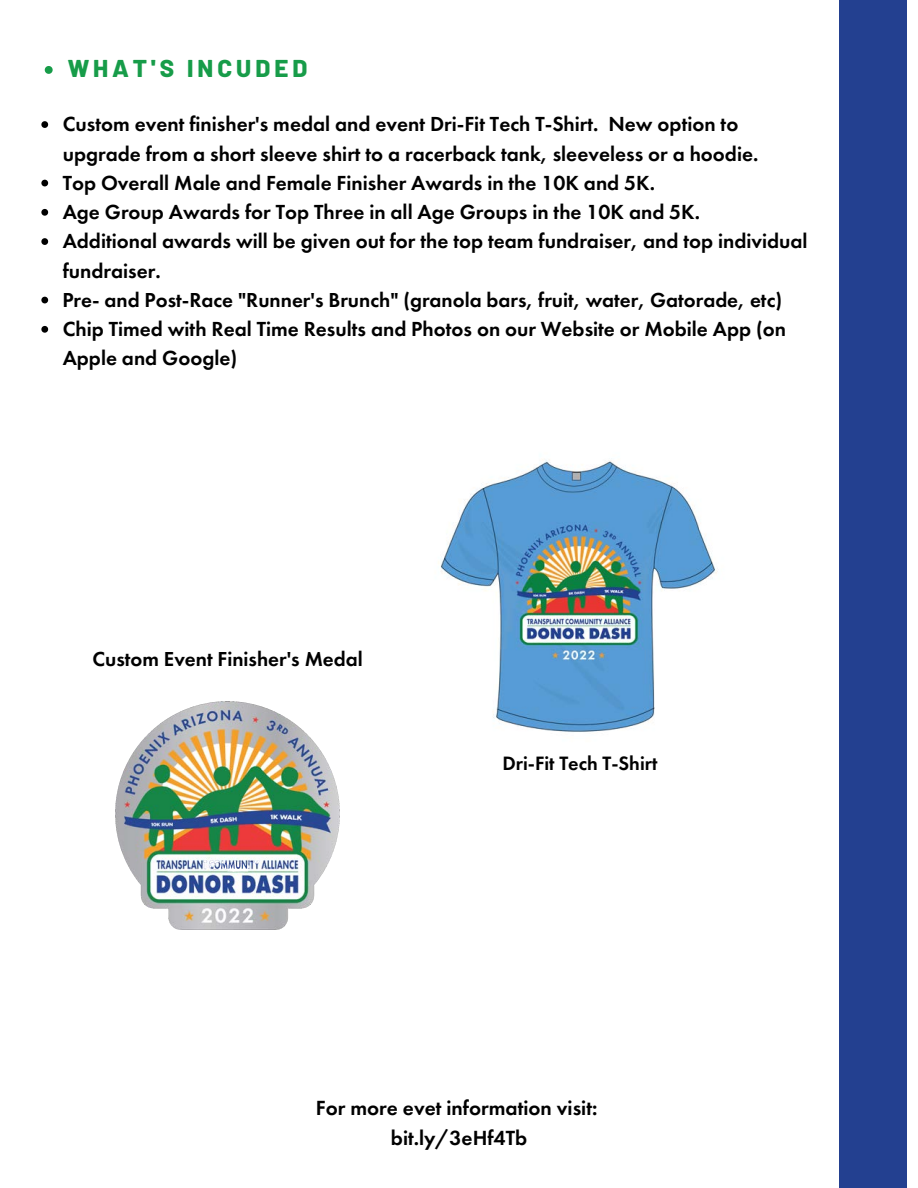
<style>
.page{position:relative;width:918px;height:1188px;background:#fff}
.page>*{position:absolute;margin:0;border:0;box-sizing:border-box;transform-origin:0 0}
.t1{font:800 24.3px "Barlow";letter-spacing:.165em;color:#179c49}
.t2{font:600 21.3px/29.2px "Futura PT";color:#000;text-align:center}
.t3{font:600 21.15px/29.2px "Futura PT";color:#000}
.t4{font:600 21px "Futura PT";color:#000}
.t5{font:600 20.1px "Futura PT";color:#000}
</style>
<div class="page">
<svg style="left:45px;top:66px;width:8px;height:8px"></svg>
<div style="left:840px;top:0;width:67px;height:1188px;background:#234090"></div>
<svg style="left:41px;top:121px;width:7px;height:7px"></svg>
<svg style="left:41px;top:180px;width:7px;height:6px"></svg>
<svg style="left:41px;top:209px;width:7px;height:7px"></svg>
<svg style="left:41px;top:238px;width:7px;height:7px"></svg>
<svg style="left:41px;top:297px;width:7px;height:6px"></svg>
<svg style="left:41px;top:326px;width:7px;height:7px"></svg>
<img style="left:115px;top:701px;width:225px;height:229px">
<img style="left:438px;top:459px;width:280px;height:273px">
<p class="t1" style="left:68px;top:53px;width:241px">WHAT'S INCUDED</p>
<p class="t3" style="left:63px;top:109px;width:746px">Custom event finisher's medal and event Dri-Fit Tech T-Shirt. New option to upgrade from a short sleeve shirt to a racerback tank, sleeveless or a hoodie.<br>Top Overall Male and Female Finisher Awards in the 10K and 5K.<br>Age Group Awards for Top Three in all Age Groups in the 10K and 5K.<br>Additional awards will be given out for the top team fundraiser, and top individual fundraiser.</p>
<p class="t4" style="left:62px;top:286px;width:721px">Pre- and Post-Race "Runner's Brunch" (granola bars, fruit, water, Gatorade, etc)</p>
<p class="t3" style="left:63px;top:314px;width:725px">Chip Timed with Real Time Results and Photos on our Website or Mobile App (on<br>Apple and Google)</p>
<p class="t4" style="left:92px;top:645px;width:272px">Custom Event Finisher's Medal</p>
<p class="t5" style="left:503px;top:750px;width:156px">Dri-Fit Tech T-Shirt</p>
<p class="t2" style="left:316px;top:1094px;width:283px">For more evet information visit: bit.ly/3eHf4Tb</p>
</div>
